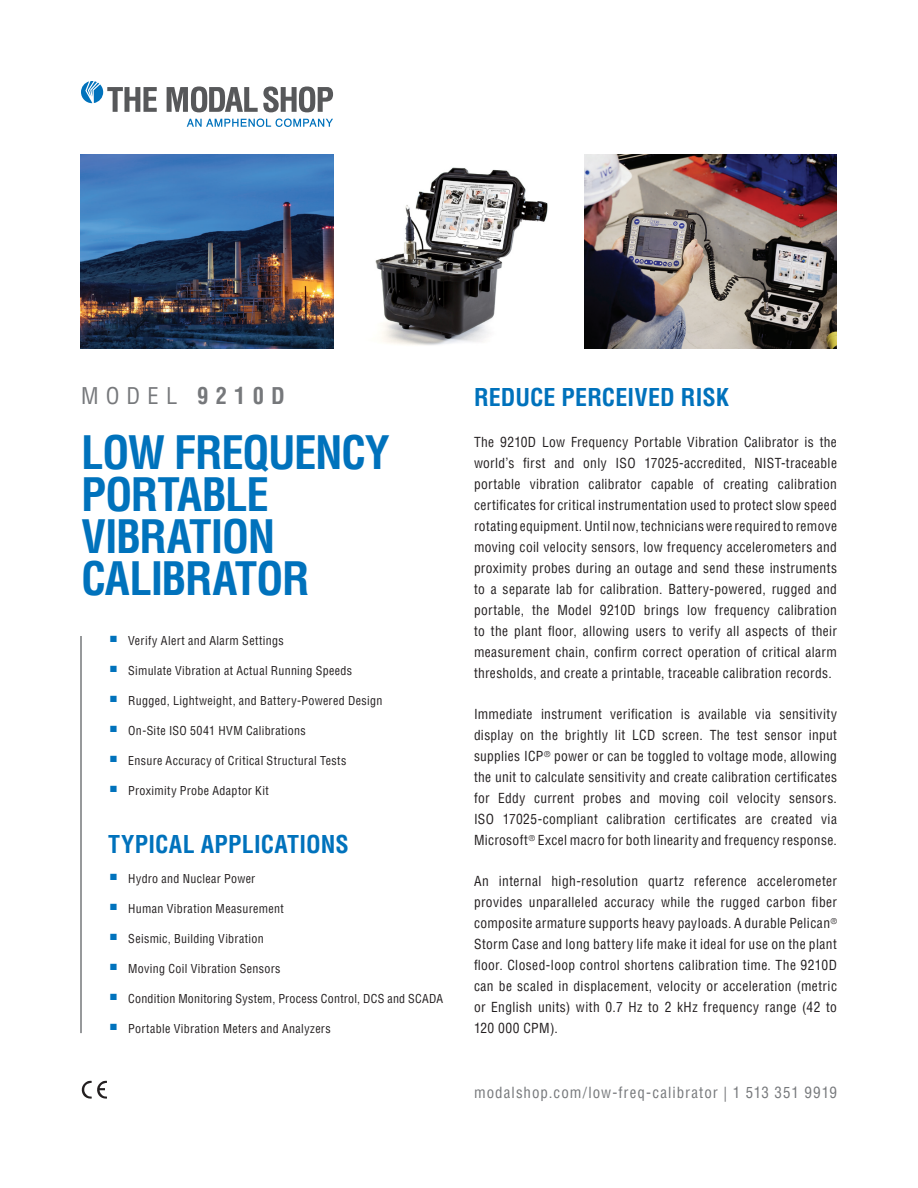
<style>
.page{position:relative;width:918px;height:1188px;background:#fff}
.page>*{position:absolute;margin:0;border:0;box-sizing:border-box;transform-origin:0 0}
.Main_Headline{font:700 condensed 45px/42px "Helvetica LT Pro";letter-spacing:-.035em;color:#0072bc}
.Bullet_Header{font:700 condensed 24px "Helvetica LT Pro";letter-spacing:.01em;color:#0072bc}
.subheader{font:700 condensed 24px "Helvetica LT Pro";letter-spacing:.005em;color:#0072bc}
.model{font:condensed 22.5px "Helvetica LT Pro";letter-spacing:.32em;color:#76787b}
.Footer_Contact{font:condensed 15px "Helvetica LT Pro";letter-spacing:.07em;color:#76787b}
.Body_1{font:condensed 13.5px/21px "Helvetica LT Pro";letter-spacing:.025em;color:#231f20;text-align:justify}
.t1{font:condensed 12px "Helvetica LT Pro";letter-spacing:.03em;color:#231f20}
.s1{font-weight:700}
</style>
<div class="page">
<img style="left:375px;top:167px;width:173px;height:178px">
<img style="left:81px;top:154px;width:252px;height:194px">
<img style="left:585px;top:154px;width:252px;height:194px">
<svg style="left:81px;top:1081px;width:26px;height:18px"></svg>
<svg style="left:187px;top:119px;width:146px;height:8px"></svg>
<svg style="left:167px;top:86px;width:166px;height:26px"></svg>
<svg style="left:81px;top:81px;width:76px;height:31px"></svg>
<hr style="left:80px;top:636px;width:2px;height:397px;background:#76787b">
<p class="model" style="left:81px;top:382px;width:205px">MODEL <span class="s1">9210D</span></p>
<p class="subheader" style="left:474px;top:381px;width:257px">REDUCE PERCEIVED RISK</p>
<p class="Body_1" style="left:474px;top:431px;width:365px">The 9210D Low Frequency Portable Vibration Calibrator is the world’s first and only ISO 17025-accredited, NIST-traceable portable vibration calibrator capable of creating calibration certificates for critical instrumentation used to protect slow speed rotating equipment. Until now, technicians were required to remove moving coil velocity sensors, low frequency accelerometers and proximity probes during an outage and send these instruments to a separate lab for calibration. Battery-powered, rugged and portable, the Model 9210D brings low frequency calibration to the plant floor, allowing users to verify all aspects of their measurement chain, confirm correct operation of critical alarm thresholds, and create a printable, traceable calibration records.</p>
<p class="Body_1" style="left:474px;top:704px;width:365px">Immediate instrument verification is available via sensitivity display on the brightly lit LCD screen. The test sensor input supplies ICP<sup>®</sup> power or can be toggled to voltage mode, allowing the unit to calculate sensitivity and create calibration certificates for Eddy current probes and moving coil velocity sensors.<br>ISO 17025-compliant calibration certificates are created via Microsoft<sup>®</sup> Excel macro for both linearity and frequency response.</p>
<p class="Body_1" style="left:474px;top:871px;width:365px">An internal high-resolution quartz reference accelerometer provides unparalleled accuracy while the rugged carbon fiber composite armature supports heavy payloads. A durable Pelican<sup>® </sup>Storm Case and long battery life make it ideal for use on the plant floor. Closed-loop control shortens calibration time. The 9210D can be scaled in displacement, velocity or acceleration (metric or English units) with 0.7 Hz to 2 kHz frequency range (42 to 120 000 CPM).</p>
<p class="Main_Headline" style="left:81px;top:430px;width:310px">LOW FREQUENCY<br>PORTABLE<br>VIBRATION<br>CALIBRATOR</p>
<p class="t1" style="left:110px;top:633px;width:175px"><sup>■</sup> Verify Alert and Alarm Settings</p>
<p class="t1" style="left:110px;top:663px;width:244px"><sup>■</sup> Simulate Vibration at Actual Running Speeds</p>
<p class="t1" style="left:110px;top:693px;width:274px"><sup>■</sup> Rugged, Lightweight, and Battery-Powered Design</p>
<p class="t1" style="left:110px;top:723px;width:197px"><sup>■</sup> On-Site ISO 5041 HVM Calibrations</p>
<p class="t1" style="left:110px;top:753px;width:238px"><sup>■</sup> Ensure Accuracy of Critical Structural Tests</p>
<p class="t1" style="left:110px;top:783px;width:160px"><sup>■</sup> Proximity Probe Adaptor Kit</p>
<p class="Bullet_Header" style="left:108px;top:828px;width:242px">TYPICAL APPLICATIONS</p>
<p class="t1" style="left:110px;top:871px;width:147px"><sup>■</sup> Hydro and Nuclear Power</p>
<p class="t1" style="left:110px;top:901px;width:175px"><sup>■</sup> Human Vibration Measurement</p>
<p class="t1" style="left:110px;top:931px;width:155px"><sup>■</sup> Seismic, Building Vibration</p>
<p class="t1" style="left:110px;top:961px;width:172px"><sup>■</sup> Moving Coil Vibration Sensors</p>
<p class="t1" style="left:110px;top:991px;width:335px"><sup>■</sup> Condition Monitoring System, Process Control, DCS and SCADA</p>
<p class="t1" style="left:110px;top:1021px;width:222px"><sup>■</sup> Portable Vibration Meters and Analyzers</p>
<p class="Footer_Contact" style="left:474px;top:1083px;width:364px">modalshop.com/low-freq-calibrator | 1 513 351 9919</p>
</div>
